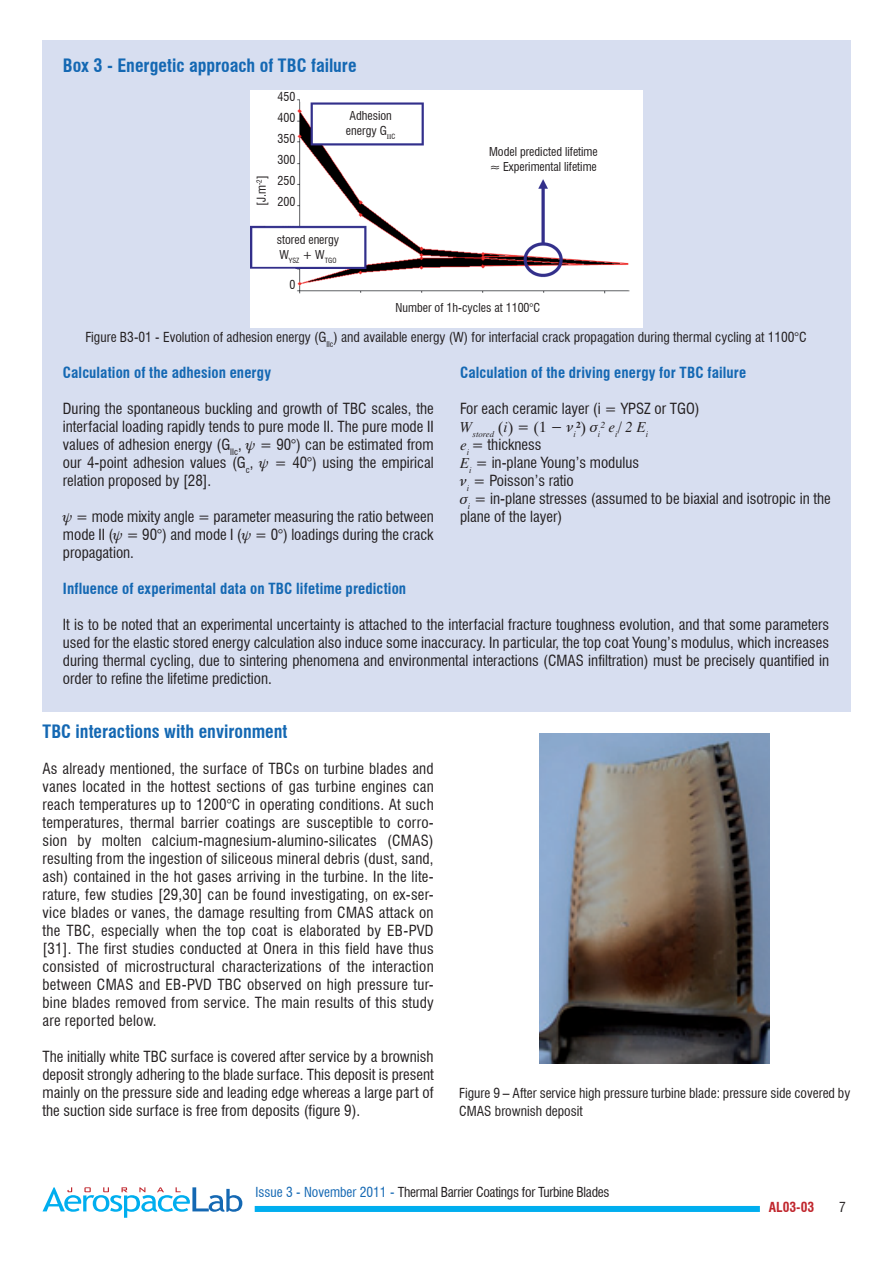
<style>
.page{position:relative;width:893px;height:1263px;background:#fff}
.page>*{position:absolute;margin:0;border:0;box-sizing:border-box;transform-origin:0 0}
.t1{font:700 condensed 18px "Swiss 721 BT";color:#1468b3}
.t2{font:condensed 15px/18px "Swiss 721 BT";color:#231f20;text-align:justify}
.t3{font:700 condensed 15px "Swiss 721 BT";letter-spacing:.005em;color:#1468b3}
.t4{font:condensed 13.5px/18px "Swiss 721 BT";color:#231f20}
.t5{font:condensed 13.5px "Swiss 721 BT";letter-spacing:-.02em;color:#231f20}
.t6{font:700 condensed 13.5px "Swiss 721 BT";color:#c0262d}
.t7{font:condensed 12px/21px "Swiss 721 BT";color:#231f20}
.t8{font:italic 8.7px "Times";color:#231f20}
.t9{font:condensed 7.05px "Swiss 721 BT";color:#231f20}
.s1{font-family:"Times";font-style:italic;font-stretch:normal}
.s2{color:#1468b3}
</style>
<div class="page">
<div style="left:255px;top:1206px;width:505px;height:6px;background:#00aeef"></div>
<svg style="left:43px;top:1187px;width:199px;height:31px"></svg>
<div style="left:42px;top:40px;width:808px;height:671px;background:#d7def0"></div>
<img style="left:540px;top:734px;width:230px;height:329px">
<img style="left:251px;top:91px;width:391px;height:236px">
<div style="left:262px;top:229px;width:92px;height:32px;background:#fff"></div>
<svg style="left:491px;top:165px;width:8px;height:4px"></svg>
<p class="t1" style="left:63px;top:55px;width:295px">Box 3 - Energetic approach of TBC failure</p>
<p class="t7" style="left:251px;top:206px;width:32px;rotate:-90deg">[J.m<sup>-2</sup>]</p>
<p class="t7" style="left:277px;top:86px;width:19px;text-align:justify">450<br>400<br>350<br>300<br>250<br>200</p>
<p class="t7" style="left:346px;top:109px;width:51px;line-height:15px">Adhesion energy G<sub>II</sub><sub>C</sub></p>
<p class="t7" style="left:277px;top:229px;width:64px">stored energy</p>
<p class="t9" style="left:279px;top:256px;width:58px"><sup>W</sup>YSZ <sup>+</sup> <sup>W</sup>TGO</p>
<p class="t7" style="left:289px;top:274px;width:7px">0</p>
<p class="t7" style="left:489px;top:144px;width:110px;line-height:15px;text-align:right">Model predicted lifetime<br>Experimental lifetime</p>
<p class="t7" style="left:396px;top:297px;width:146px">Number of 1h-cycles at 1100°C</p>
<p class="t4" style="left:85px;top:328px;width:723px">Figure B3-01 - Evolution of adhesion energy (G<sub>IIc</sub>) and available energy (W) for interfacial crack propagation during thermal cycling at 1100°C</p>
<p class="t3" style="left:63px;top:364px;width:210px">Calculation of the adhesion energy</p>
<p class="t2" style="left:63px;top:400px;width:372px">During the spontaneous buckling and growth of TBC scales, the interfacial loading rapidly tends to pure mode II. The pure mode II values of adhesion energy (G<sub>IIc</sub>, = 90°) can be estimated from our 4-point adhesion values (G<sub>c</sub>,</p>
<p class="t2" style="left:274px;top:454px;width:161px">= 40°) using the empirical</p>
<p class="t2" style="left:63px;top:472px;width:150px">relation proposed by [28].</p>
<p class="t2" style="left:63px;top:508px;width:372px;text-indent:13px">= mode mixity angle = parameter measuring the ratio between mode II ( = 90°) and mode I ( = 0°) loadings during the crack propagation.</p>
<p class="t3" style="left:460px;top:364px;width:288px">Calculation of the driving energy for TBC failure</p>
<p class="t2" style="left:460px;top:400px;width:241px">For each ceramic layer (i = YPSZ or TGO)</p>
<p class="t8" style="left:460px;top:429px;width:49px"><sup>W</sup>stored <sup>i</sup></p>
<p class="t8" style="left:567px;top:429px;width:83px">■i<sup>²</sup> ▲i<sup>²</sup> <sup>e</sup>i <sup>2</sup> <sup>E</sup>i</p>
<p class="t2" style="left:460px;top:436px;width:180px"><span class="s1">e</span><sub>i</sub> = thickness<br><span class="s1">E</span><sub>i</sub> = in-plane Young’s modulus</p>
<p class="t2" style="left:460px;top:472px;width:115px">■<sub>i</sub> = Poisson’s ratio</p>
<p class="t2" style="left:460px;top:490px;width:372px">▲<sub>i</sub> = in-plane stresses (assumed to be biaxial and isotropic in the plane of the layer)</p>
<p class="t3" style="left:63px;top:580px;width:345px">Influence of experimental data on TBC lifetime prediction</p>
<p class="t2" style="left:63px;top:616px;width:768px">It is to be noted that an experimental uncertainty is attached to the interfacial fracture toughness evolution, and that some parameters used for the elastic stored energy calculation also induce some inaccuracy. In particular, the top coat Young’s modulus, which increases during thermal cycling, due to sintering phenomena and environmental interactions (CMAS infiltration) must be precisely quantified in order to refine the lifetime prediction.</p>
<p class="t1" style="left:43px;top:721px;width:246px">TBC interactions with environment</p>
<p class="t2" style="left:43px;top:760px;width:393px">As already mentioned, the surface of TBCs on turbine blades and vanes located in the hottest sections of gas turbine engines can reach temperatures up to 1200°C in operating conditions. At such temperatures, thermal barrier coatings are susceptible to corro&shy;sion by molten calcium-magnesium-alumino-silicates (CMAS) resulting from the ingestion of siliceous mineral debris (dust, sand, ash) contained in the hot gases arriving in the turbine. In the lite&shy;rature, few studies [29,30] can be found investigating, on ex-ser&shy;vice blades or vanes, the damage resulting from CMAS attack on the TBC, especially when the top coat is elaborated by EB-PVD [31]. The first studies conducted at Onera in this field have thus consisted of microstructural characterizations of the interaction between CMAS and EB-PVD TBC observed on high pressure tur&shy;bine blades removed from service. The main results of this study are reported below.</p>
<p class="t2" style="left:43px;top:1048px;width:393px">The initially white TBC surface is covered after service by a brownish deposit strongly adhering to the blade surface. This deposit is present mainly on the pressure side and leading edge whereas a large part of the suction side surface is free from deposits (figure 9).</p>
<p class="t4" style="left:459px;top:1084px;width:393px">Figure 9 – After service high pressure turbine blade: pressure side covered by<br>CMAS brownish deposit</p>
<p class="t5" style="left:255px;top:1184px;width:356px"><span class="s2">Issue 3 - November 2011 -</span> Thermal Barrier Coatings for Turbine Blades</p>
<p class="t6" style="left:769px;top:1199px;width:47px">AL03-03</p>
<p class="t4" style="left:839px;top:1198px;width:8px">7</p>
</div>
